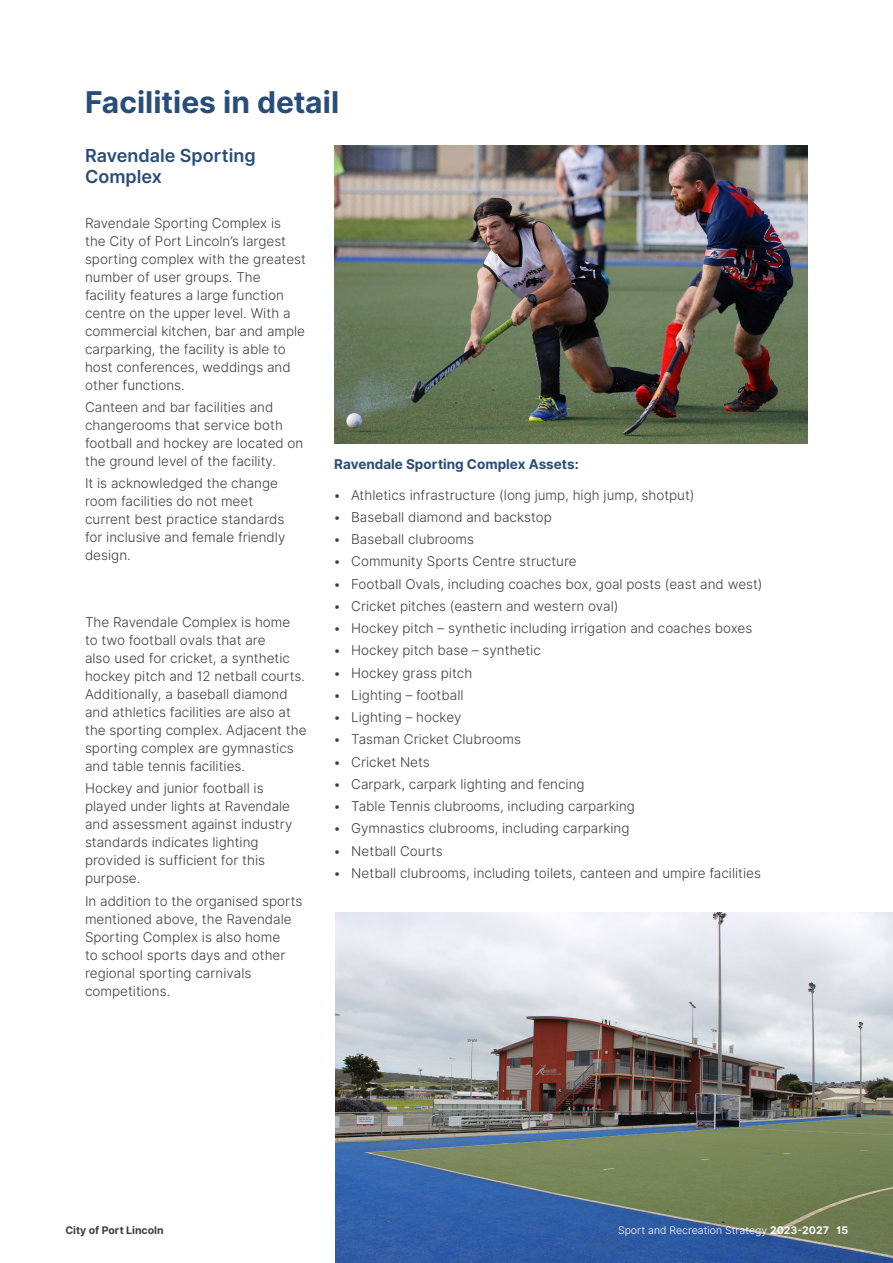
<style>
.page{position:relative;width:893px;height:1263px;background:#fff}
.page>*{position:absolute;margin:0;border:0;box-sizing:border-box;transform-origin:0 0}
.H0{font:700 30px "Inter";color:#294d79}
.t1{font:600 18px/21px "Inter";color:#294d79}
.body{font:13.5px/18px "Inter Light BETA";color:#3e3e3f}
.t2{font:700 13.5px "Inter";color:#294d79}
.body-2{font:10.5px "Inter Light BETA";color:#fff}
.t3{font:700 10.5px "Inter";color:#3e3e3f}
.body-3{font:700 10.5px "Inter";color:#fff}
.s1{font-family:"Inter";font-weight:700}
</style>
<div class="page">
<img style="left:335px;top:912px;width:558px;height:351px">
<img style="left:334px;top:146px;width:474px;height:297px">
<p class="H0" style="left:85px;top:80px;width:256px">Facilities in detail</p>
<h2 class="t1" style="left:85px;top:146px;width:172px">Ravendale Sporting<br>Complex</h2>
<p class="body" style="left:85px;top:214px;width:222px">Ravendale Sporting Complex is<br>the City of Port Lincoln’s largest sporting complex with the greatest number of user groups. The<br>facility features a large function centre on the upper level. With a commercial kitchen, bar and ample carparking, the facility is able to host conferences, weddings and other functions.</p>
<p class="body" style="left:85px;top:398px;width:220px">Canteen and bar facilities and changerooms that service both football and hockey are located on the ground level of the facility.</p>
<p class="body" style="left:85px;top:475px;width:202px">It is acknowledged the change room facilities do not meet current best practice standards for inclusive and female friendly design.</p>
<p class="body" style="left:85px;top:613px;width:223px">The Ravendale Complex is home<br>to two football ovals that are<br>also used for cricket, a synthetic hockey pitch and 12 netball courts.<br>Additionally, a baseball diamond and athletics facilities are also at the sporting complex. Adjacent the sporting complex are gymnastics and table tennis facilities.</p>
<p class="body" style="left:85px;top:780px;width:209px">Hockey and junior football is played under lights at Ravendale and assessment against industry standards indicates lighting provided is sufficient for this purpose.</p>
<p class="body" style="left:85px;top:892px;width:219px">In addition to the organised sports mentioned above, the Ravendale<br>Sporting Complex is also home<br>to school sports days and other regional sporting carnivals competitions.</p>
<h3 class="t2" style="left:334px;top:454px;width:246px">Ravendale Sporting Complex Assets:</h3>
<p class="body" style="left:334px;top:486px;width:362px">• Athletics infrastructure (long jump, high jump, shotput)</p>
<p class="body" style="left:334px;top:508px;width:219px">• Baseball diamond and backstop</p>
<p class="body" style="left:334px;top:530px;width:141px">• Baseball clubrooms</p>
<p class="body" style="left:334px;top:553px;width:244px">• Community Sports Centre structure</p>
<p class="body" style="left:334px;top:575px;width:430px">• Football Ovals, including coaches box, goal posts (east and west)</p>
<p class="body" style="left:334px;top:597px;width:286px">• Cricket pitches (eastern and western oval)</p>
<p class="body" style="left:334px;top:619px;width:420px">• Hockey pitch – synthetic including irrigation and coaches boxes</p>
<p class="body" style="left:334px;top:642px;width:208px">• Hockey pitch base – synthetic</p>
<p class="body" style="left:334px;top:664px;width:139px">• Hockey grass pitch</p>
<p class="body" style="left:334px;top:686px;width:131px">• Lighting – football</p>
<p class="body" style="left:334px;top:708px;width:129px">• Lighting – hockey</p>
<p class="body" style="left:334px;top:731px;width:188px">• Tasman Cricket Clubrooms</p>
<p class="body" style="left:334px;top:753px;width:97px">• Cricket Nets</p>
<p class="body" style="left:334px;top:775px;width:252px">• Carpark, carpark lighting and fencing</p>
<p class="body" style="left:334px;top:797px;width:302px">• Table Tennis clubrooms, including carparking</p>
<p class="body" style="left:334px;top:820px;width:297px">• Gymnastics clubrooms, including carparking</p>
<p class="body" style="left:334px;top:842px;width:110px">• Netball Courts</p>
<p class="body" style="left:334px;top:864px;width:428px">• Netball clubrooms, including toilets, canteen and umpire facilities</p>
<p class="t3" style="left:65px;top:1222px;width:100px">City of Port Lincoln</p>
<p class="body-2" style="left:618px;top:1222px;width:212px">Sport and Recreation Strategy <span class="s1">2023-2027</span></p>
<p class="body-3" style="left:836px;top:1222px;width:13px">15</p>
</div>
